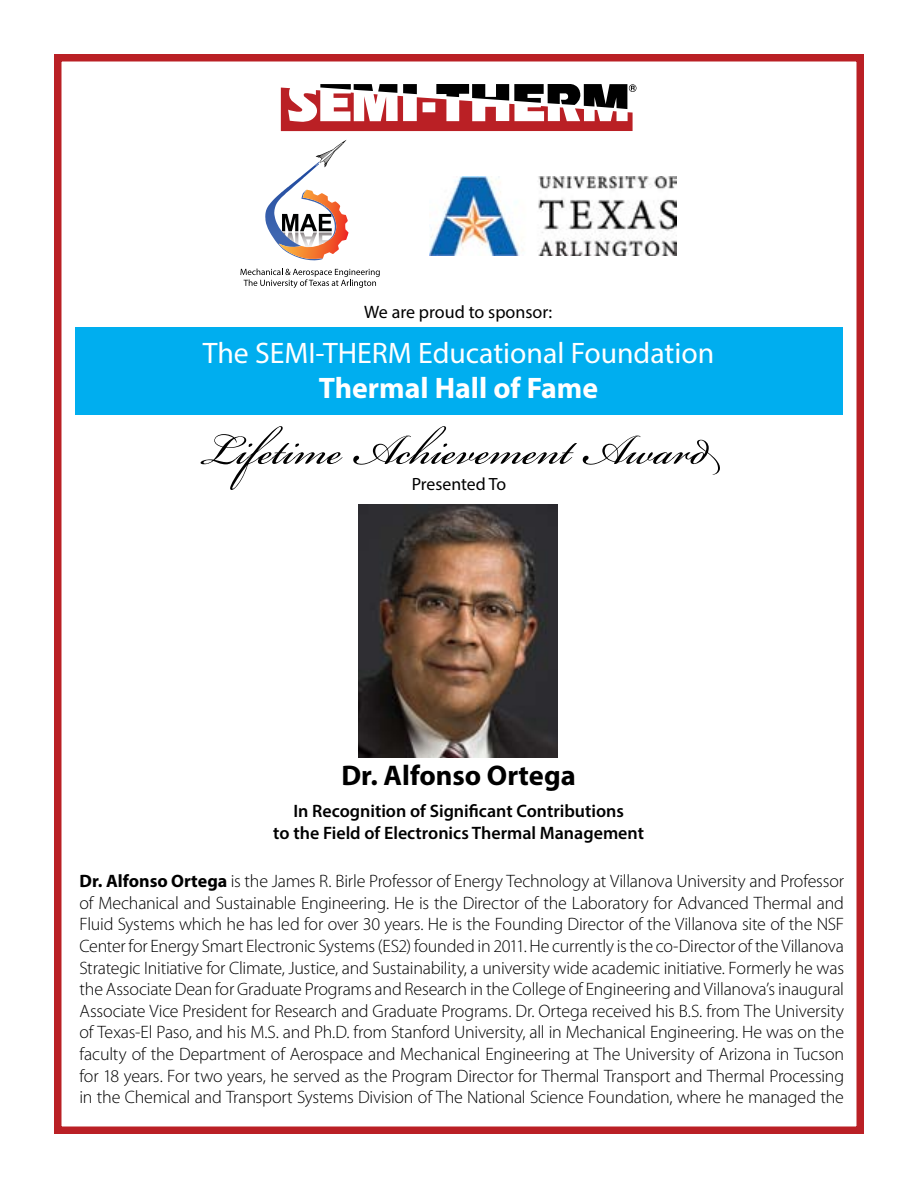
<style>
.page{position:relative;width:918px;height:1188px;background:#fff}
.page>*{position:absolute;margin:0;border:0;box-sizing:border-box;transform-origin:0 0}
.t1{font:65.55px "Bickham Script Pro";color:#000}
.t2{font:29.7px "Myriad Pro";color:#fff}
.t3{font:700 29.7px "Myriad Pro";color:#fff}
.t4{font:700 28.5px "Myriad Pro";letter-spacing:-.005em;color:#000}
.t5{font:300 18px/21.6px "Myriad Pro";letter-spacing:-.01em;color:#000;text-align:justify}
.t6{font:600 18px/21.6px "Myriad Pro";color:#000;text-align:center}
.t7{font:18px "Myriad Pro";color:#000}
.t8{font:17.7px "Myriad Pro";letter-spacing:-.005em;color:#000}
.s1{font-weight:700}
</style>
<div class="page">
<div style="left:76px;top:327px;width:767px;height:87px;background:#00aeef"></div>
<svg style="left:281px;top:84px;width:354px;height:47px"></svg>
<div style="left:54px;top:54px;width:810px;height:1080px;border:8px solid #ba2025"></div>
<img style="left:358px;top:504px;width:200px;height:254px">
<svg style="left:265px;top:140px;width:84px;height:121px"></svg>
<svg style="left:240px;top:269px;width:140px;height:19px"></svg>
<img style="left:430px;top:177px;width:246px;height:79px">
<p class="t7" style="left:364px;top:300px;width:189px">We are proud to sponsor:</p>
<h2 class="t2" style="left:203px;top:334px;width:513px">The SEMI-THERM Educational Foundation</h2>
<h2 class="t3" style="left:319px;top:369px;width:281px">Thermal Hall of Fame</h2>
<h1 class="t1" style="left:198px;top:403px;width:524px">Lifetime Achievement Award</h1>
<p class="t8" style="left:412px;top:474px;width:96px">Presented To</p>
<h3 class="t4" style="left:341px;top:757px;width:236px">Dr. Alfonso Ortega</h3>
<p class="t6" style="left:273px;top:800px;width:372px">In Recognition of Significant Contributions<br>to the Field of Electronics Thermal Management</p>
<p class="t5" style="left:80px;top:871px;width:766px"><span class="s1">Dr. Alfonso Ortega</span> is the James R. Birle Professor of Energy Technology at Villanova University and Professor of Mechanical and Sustainable Engineering. He is the Director of the Laboratory for Advanced Thermal and Fluid Systems which he has led for over 30 years. He is the Founding Director of the Villanova site of the NSF Center for Energy Smart Electronic Systems (ES2) founded in 2011. He currently is the co-Director of the Villanova Strategic Initiative for Climate, Justice, and Sustainability, a university wide academic initiative. Formerly he was the Associate Dean for Graduate Programs and Research in the College of Engineering and Villanova’s inaugural Associate Vice President for Research and Graduate Programs. Dr. Ortega received his B.S. from The University of Texas-El Paso, and his M.S. and Ph.D. from Stanford University, all in Mechanical Engineering. He was on the faculty of the Department of Aerospace and Mechanical Engineering at The University of Arizona in Tucson for 18 years. For two years, he served as the Program Director for Thermal Transport and Thermal Processing in the Chemical and Transport Systems Division of The National Science Foundation, where he managed the</p>
</div>
